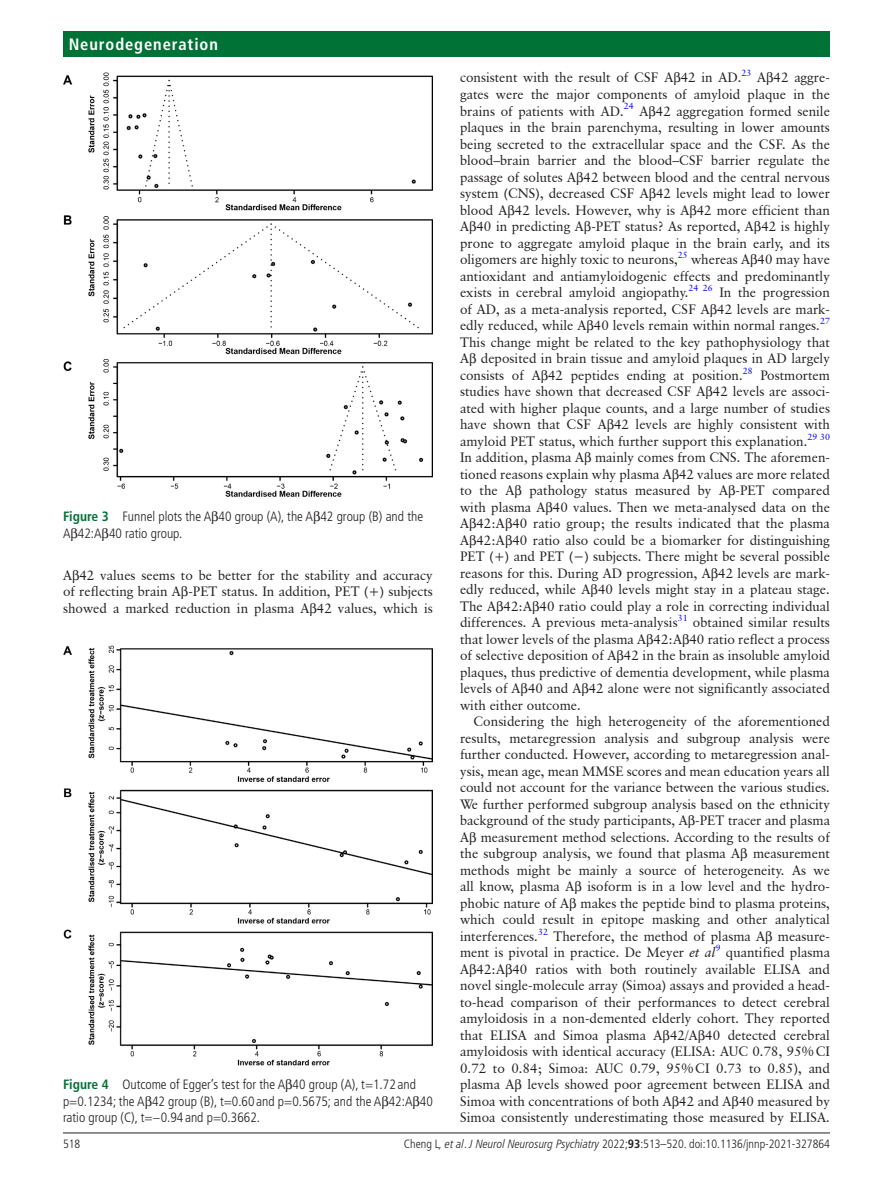
<style>
.page{position:relative;width:893px;height:1191px;background:#fff}
.page>*{position:absolute;margin:0;border:0;box-sizing:border-box;transform-origin:0 0}
.t1{font:700 condensed 16.5px "Frutiger LT Pro";letter-spacing:.055em;color:#fff}
.t2{font:13.5px/16.5px "Classical Garamond BT";color:#231f20;text-align:justify}
.t3{font:300 condensed 13.5px/16.5px "Frutiger LT Pro";color:#231f20}
.t4{font:300 condensed 12px "Frutiger LT Pro";color:#231f20}
.s1{font-weight:700;color:#007236}
.s2{font-style:italic}
.s3{font-weight:700}
</style>
<div class="page">
<hr style="left:63px;top:1132px;width:767px;height:1px;background:#231f20">
<div style="left:63px;top:31px;width:767px;height:25px;background:#007236"></div>
<img style="left:63px;top:72px;width:370px;height:425px">
<img style="left:63px;top:645px;width:370px;height:420px">
<p class="t1" style="left:69px;top:34px;width:151px">Neurodegeneration</p>
<p class="t3" style="left:63px;top:508px;width:362px"><span class="s1">Figure 3</span> Funnel plots the A 40 group (A), the A 42 group (B) and the<br>A 42:A 40 ratio group.</p>
<p class="t2" style="left:63px;top:566px;width:371px">A 42 values seems to be better for the stability and accuracy of reflecting brain A -PET status. In addition, PET (+) subjects showed a marked reduction in plasma A 42 values, which is</p>
<p class="t3" style="left:63px;top:1076px;width:371px"><span class="s1">Figure 4</span> Outcome of Egger’s test for the A 40 group (A), t=1.72 and p=0.1234; the A 42 group (B), t=0.60 and p=0.5675; and the A 42:A 40 ratio group (C), t=−0.94 and p=0.3662.</p>
<p class="t2" style="left:460px;top:69px;width:371px">consistent with the result of CSF A 42 in AD.<sup>23</sup> A 42 aggre&shy;gates were the major components of amyloid plaque in the brains of patients with AD.<sup>24</sup> A 42 aggregation formed senile plaques in the brain parenchyma, resulting in lower amounts being secreted to the extracellular space and the CSF. As the blood–brain barrier and the blood–CSF barrier regulate the passage of solutes A 42 between blood and the central nervous system (CNS), decreased CSF A 42 levels might lead to lower blood A 42 levels. However, why is A 42 more efficient than A 40 in predicting A -PET status? As reported, A 42 is highly prone to aggregate amyloid plaque in the brain early, and its oligomers are highly toxic to neurons,<sup>25</sup> whereas A 40 may have antioxidant and antiamyloidogenic effects and predominantly exists in cerebral amyloid angiopathy.<sup>24</sup> <sup>26</sup> In the progression of AD, as a meta-analysis reported, CSF A 42 levels are mark&shy;edly reduced, while A 40 levels remain within normal ranges.<sup>27<br></sup>This change might be related to the key pathophysiology that A deposited in brain tissue and amyloid plaques in AD largely consists of A 42 peptides ending at position.<sup>28</sup> Postmortem studies have shown that decreased CSF A 42 levels are associ&shy;ated with higher plaque counts, and a large number of studies have shown that CSF A 42 levels are highly consistent with amyloid PET status, which further support this explanation.<sup>29</sup> <sup>30<br></sup>In addition, plasma A mainly comes from CNS. The aforemen&shy;tioned reasons explain why plasma A 42 values are more related to the A pathology status measured by A -PET compared with plasma A 40 values. Then we meta-analysed data on the A 42:A 40 ratio group; the results indicated that the plasma A 42:A 40 ratio also could be a biomarker for distinguishing PET (+) and PET (−) subjects. There might be several possible reasons for this. During AD progression, A 42 levels are mark&shy;edly reduced, while A 40 levels might stay in a plateau stage.<br>The A 42:A 40 ratio could play a role in correcting individual differences. A previous meta-analysis<sup>31</sup> obtained similar results that lower levels of the plasma A 42:A 40 ratio reflect a process of selective deposition of A 42 in the brain as insoluble amyloid plaques, thus predictive of dementia development, while plasma levels of A 40 and A 42 alone were not significantly associated with either outcome.</p>
<p class="t2" style="left:460px;top:713px;width:371px;text-indent:14px">Considering the high heterogeneity of the aforementioned results, metaregression analysis and subgroup analysis were further conducted. However, according to metaregression anal&shy;ysis, mean age, mean MMSE scores and mean education years all could not account for the variance between the various studies.<br>We further performed subgroup analysis based on the ethnicity background of the study participants, A -PET tracer and plasma A measurement method selections. According to the results of the subgroup analysis, we found that plasma A measurement methods might be mainly a source of heterogeneity. As we all know, plasma A isoform is in a low level and the hydro&shy;phobic nature of A makes the peptide bind to plasma proteins, which could result in epitope masking and other analytical interferences.<sup>32</sup> Therefore, the method of plasma A measure&shy;ment is pivotal in practice. De Meyer <span class="s2">et al</span><sup>9</sup> quantified plasma A 42:A 40 ratios with both routinely available ELISA and novel single-molecule array (Simoa) assays and provided a head&shy;to-head comparison of their performances to detect cerebral amyloidosis in a non-demented elderly cohort. They reported that ELISA and Simoa plasma A 42/A 40 detected cerebral amyloidosis with identical accuracy (ELISA: AUC 0.78, 95%CI 0.72 to 0.84; Simoa: AUC 0.79, 95%CI 0.73 to 0.85), and plasma A levels showed poor agreement between ELISA and Simoa with concentrations of both A 42 and A 40 measured by Simoa consistently underestimating those measured by ELISA.</p>
<p class="t4" style="left:63px;top:1136px;width:19px">518</p>
<p class="t4" style="left:404px;top:1136px;width:428px">Cheng L<span class="s2">, et al</span>. <span class="s2">J Neurol Neurosurg Psychiatry</span> 2022;<span class="s3">93</span>:513–520. doi:10.1136/jnnp-2021-327864</p>
</div>
